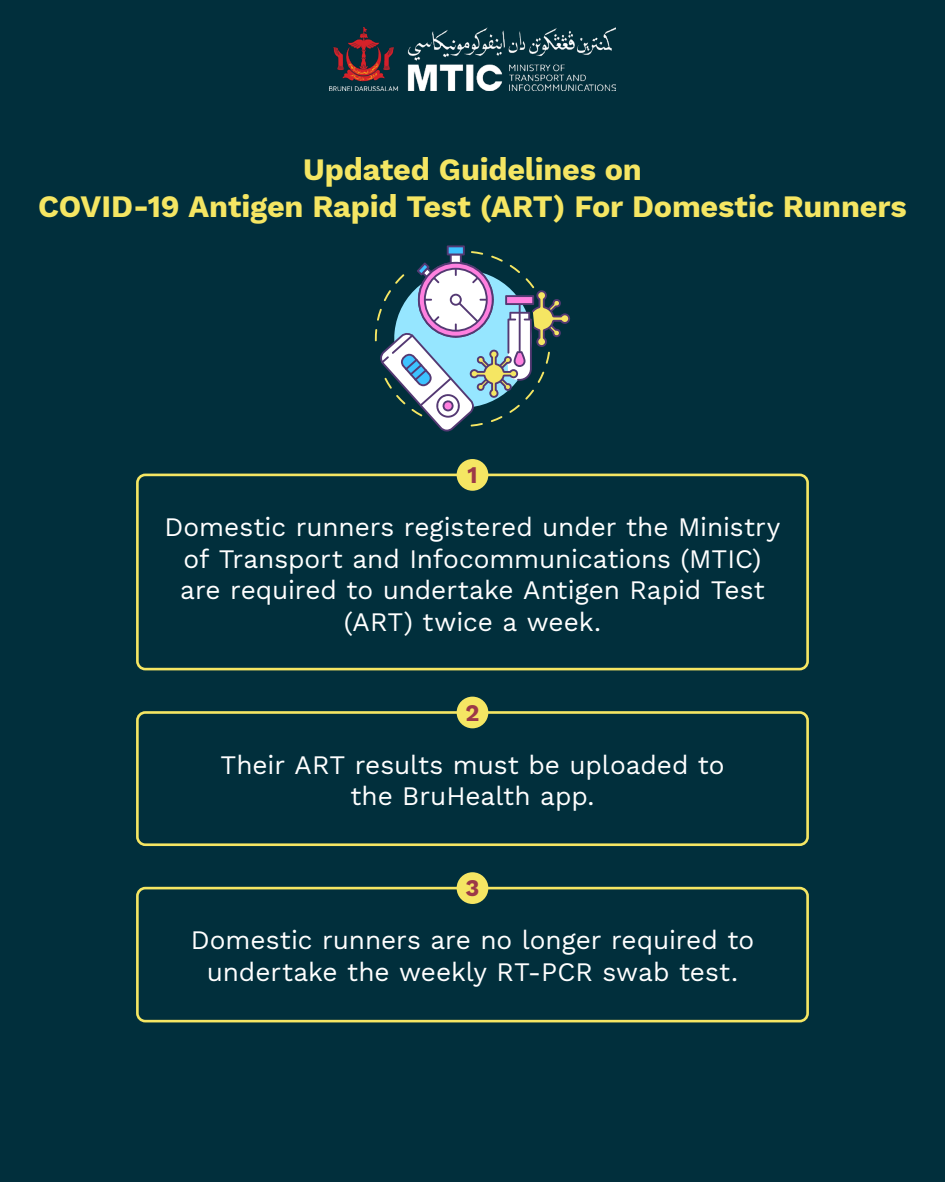
<style>
.page{position:relative;width:945px;height:1182px;background:#fff}
.page>*{position:absolute;margin:0;border:0;box-sizing:border-box;transform-origin:0 0}
.t1{font:700 30.62px/36.8px "Work Sans";letter-spacing:-.005em;color:#f5e663;text-align:center}
.t2{font:26.25px/31.5px "Work Sans";color:#fff;text-align:center}
.t3{font:700 23.45px "Work Sans";color:#9c3848}
</style>
<div class="page">
<div style="left:0;top:0;width:945px;height:1181px;background:#012f3c"></div>
<div style="left:136px;top:473px;width:673px;height:197px;border:3px solid #f5e663;border-radius:8px"></div>
<div style="left:457px;top:459px;width:31px;height:31px;background:#f5e663;border-radius:50%"></div>
<div style="left:136px;top:711px;width:673px;height:135px;border:3px solid #f5e663;border-radius:8px"></div>
<div style="left:457px;top:696px;width:31px;height:32px;background:#f5e663;border-radius:50%"></div>
<div style="left:136px;top:886px;width:673px;height:136px;border:3px solid #f5e663;border-radius:8px"></div>
<div style="left:457px;top:872px;width:31px;height:31px;background:#f5e663;border-radius:50%"></div>
<svg style="left:375px;top:245px;width:195px;height:186px"></svg>
<img style="left:330px;top:28px;width:285px;height:62px">
<p class="t1" style="left:38px;top:150px;width:870px">Updated Guidelines on<br>COVID-19 Antigen Rapid Test (ART) For Domestic Runners</p>
<p class="t3" style="left:467px;top:457px;width:12px">1</p>
<p class="t2" style="left:164px;top:510px;width:618px">Domestic runners registered under the Ministry of Transport and Infocommunications (MTIC) are required to undertake Antigen Rapid Test (ART) twice a week.</p>
<p class="t3" style="left:466px;top:694px;width:15px">2</p>
<p class="t2" style="left:220px;top:748px;width:506px">Their ART results must be uploaded to the BruHealth app.</p>
<p class="t3" style="left:466px;top:870px;width:15px">3</p>
<p class="t2" style="left:191px;top:923px;width:565px">Domestic runners are no longer required to undertake the weekly RT-PCR swab test.</p>
</div>
